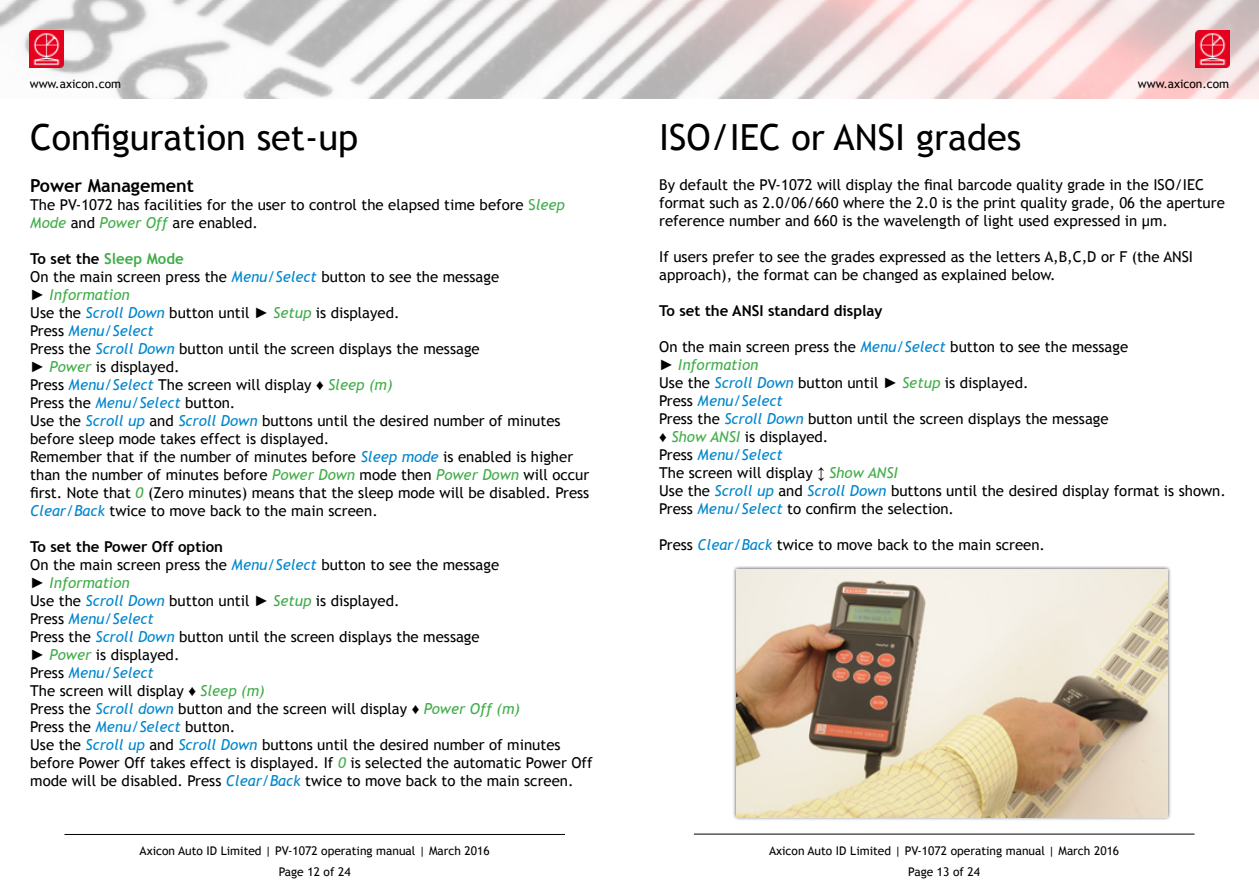
<style>
.page{position:relative;width:1259px;height:893px;background:#fff}
.page>*{position:absolute;margin:0;border:0;box-sizing:border-box;transform-origin:0 0}
.t1{font:36px "Trebuchet MS";color:#000}
.t2{font:700 18px "Trebuchet MS";color:#000}
.t3{font:15px/18px "Trebuchet MS";color:#000}
.t4{font:700 15px "Trebuchet MS";color:#000}
.t5{font:12px "Trebuchet MS";color:#000}
.s1{color:#41ad49}
.s2{font-style:italic;color:#41ad49}
.s3{font-weight:700}
.s4{font-weight:700;color:#41ad49}
.s5{font-style:italic;color:#0086cc}
.s6{font-family:"Arial"}
</style>
<div class="page">
<hr style="left:64px;top:834px;width:501px;height:1px;background:#000">
<hr style="left:694px;top:834px;width:500px;height:1px;background:#000">
<div style="left:732px;top:566px;width:440px;height:255px;background:#000;opacity:.75"></div>
<img style="left:736px;top:569px;width:432px;height:248px">
<img style="left:0;top:0;width:1259px;height:99px">
<img style="left:30px;top:30px;width:34px;height:38px">
<img style="left:1195px;top:30px;width:34px;height:38px">
<p class="t5" style="left:30px;top:77px;width:93px">www.axicon.com</p>
<p class="t5" style="left:1137px;top:77px;width:93px">www.axicon.com</p>
<h1 class="t1" style="left:30px;top:117px;width:329px">Configuration set-up</h1>
<h1 class="t1" style="left:659px;top:117px;width:363px">ISO/IEC or ANSI grades</h1>
<p class="t2" style="left:30px;top:174px;width:165px">Power Management</p>
<p class="t3" style="left:30px;top:196px;width:536px">The PV-1072 has facilities for the user to control the elapsed time before <span class="s1">S</span><span class="s2">leep<br>Mode</span> and <span class="s2">Power Off</span> are enabled.</p>
<p class="t3" style="left:30px;top:250px;width:560px"><span class="s3">To set the</span> <span class="s4">Sleep Mode<br></span>On the main screen press the <span class="s5">Menu/Select</span> button to see the message<br><span class="s6">►</span> <span class="s2">Information<br></span>Use the <span class="s5">Scroll Down</span> button until <span class="s6">►</span> <span class="s2">Setup</span> is displayed.<br>Press <span class="s5">Menu/Select<br></span>Press the <span class="s5">Scroll Down</span> button until the screen displays the message<br><span class="s6">►</span> <span class="s2">Power</span> is displayed.<br>Press <span class="s5">Menu/Select</span> The screen will display <span class="s6">♦</span> <span class="s2">Sleep (m)<br></span>Press the <span class="s5">Menu/Select</span> button.<br>Use the <span class="s5">Scroll up</span> and <span class="s5">Scroll Down</span> buttons until the desired number of minutes before sleep mode takes effect is displayed.<br>Remember that if the number of minutes before <span class="s5">Sleep mode</span> is enabled is higher than the number of minutes before <span class="s2">Power Down</span> mode then <span class="s2">Power Down</span> will occur first. Note that <span class="s2">0</span> (Zero minutes) means that the sleep mode will be disabled. Press <span class="s5">Clear/Back</span> twice to move back to the main screen.</p>
<p class="t3" style="left:30px;top:538px;width:564px"><span class="s3">To set the Power Off option<br></span>On the main screen press the <span class="s5">Menu/Select</span> button to see the message<br><span class="s6">►</span> <span class="s2">Information<br></span>Use the <span class="s5">Scroll Down</span> button until <span class="s6">►</span> <span class="s2">Setup</span> is displayed.<br>Press <span class="s5">Menu/Select<br></span>Press the <span class="s5">Scroll Down</span> button until the screen displays the message<br><span class="s6">►</span> <span class="s2">Power</span> is displayed.<br>Press <span class="s5">Menu/Select<br></span>The screen will display <span class="s6">♦</span> <span class="s2">Sleep (m)<br></span>Press the <span class="s5">Scroll down</span> button and the screen will display <span class="s6">♦</span> <span class="s2">Power Off (m)<br></span>Press the <span class="s5">Menu/Select</span> button.<br>Use the <span class="s5">Scroll up</span> and <span class="s5">Scroll Down</span> buttons until the desired number of minutes before Power Off takes effect is displayed. If <span class="s2">0</span> is selected the automatic Power Off mode will be disabled. Press <span class="s5">Clear/Back</span> twice to move back to the main screen.</p>
<p class="t3" style="left:659px;top:176px;width:567px">By default the PV-1072 will display the final barcode quality grade in the ISO/IEC format such as 2.0/06/660 where the 2.0 is the print quality grade, 06 the aperture reference number and 660 is the wavelength of light used expressed in µm.</p>
<p class="t3" style="left:659px;top:248px;width:535px">If users prefer to see the grades expressed as the letters A,B,C,D or F (the ANSI approach), the format can be changed as explained below.</p>
<p class="t4" style="left:659px;top:301px;width:225px">To set the ANSI standard display</p>
<p class="t3" style="left:659px;top:338px;width:568px">On the main screen press the <span class="s5">Menu/Select</span> button to see the message<br><span class="s6">►</span> <span class="s2">Information<br></span>Use the <span class="s5">Scroll Down</span> button until <span class="s6">►</span> <span class="s2">Setup</span> is displayed.<br>Press <span class="s5">Menu/Select<br></span>Press the <span class="s5">Scroll Down</span> button until the screen displays the message<br><span class="s6">♦</span> <span class="s2">Show ANSI</span> is displayed.<br>Press <span class="s5">Menu/Select<br></span>The screen will display <span class="s6">↕</span> <span class="s2">Show ANSI<br></span>Use the <span class="s5">Scroll up</span> and <span class="s5">Scroll Down</span> buttons until the desired display format is shown.<br>Press <span class="s5">Menu/Select</span> to confirm the selection.</p>
<p class="t3" style="left:659px;top:536px;width:387px">Press <span class="s5">Clear/Back</span> twice to move back to the main screen.</p>
<p class="t5" style="left:140px;top:844px;width:352px">Axicon Auto ID Limited | PV-1072 operating manual | March 2016</p>
<p class="t5" style="left:769px;top:844px;width:352px">Axicon Auto ID Limited | PV-1072 operating manual | March 2016</p>
<p class="t5" style="left:279px;top:865px;width:73px">Page 12 of 24</p>
<p class="t5" style="left:908px;top:865px;width:73px">Page 13 of 24</p>
</div>
